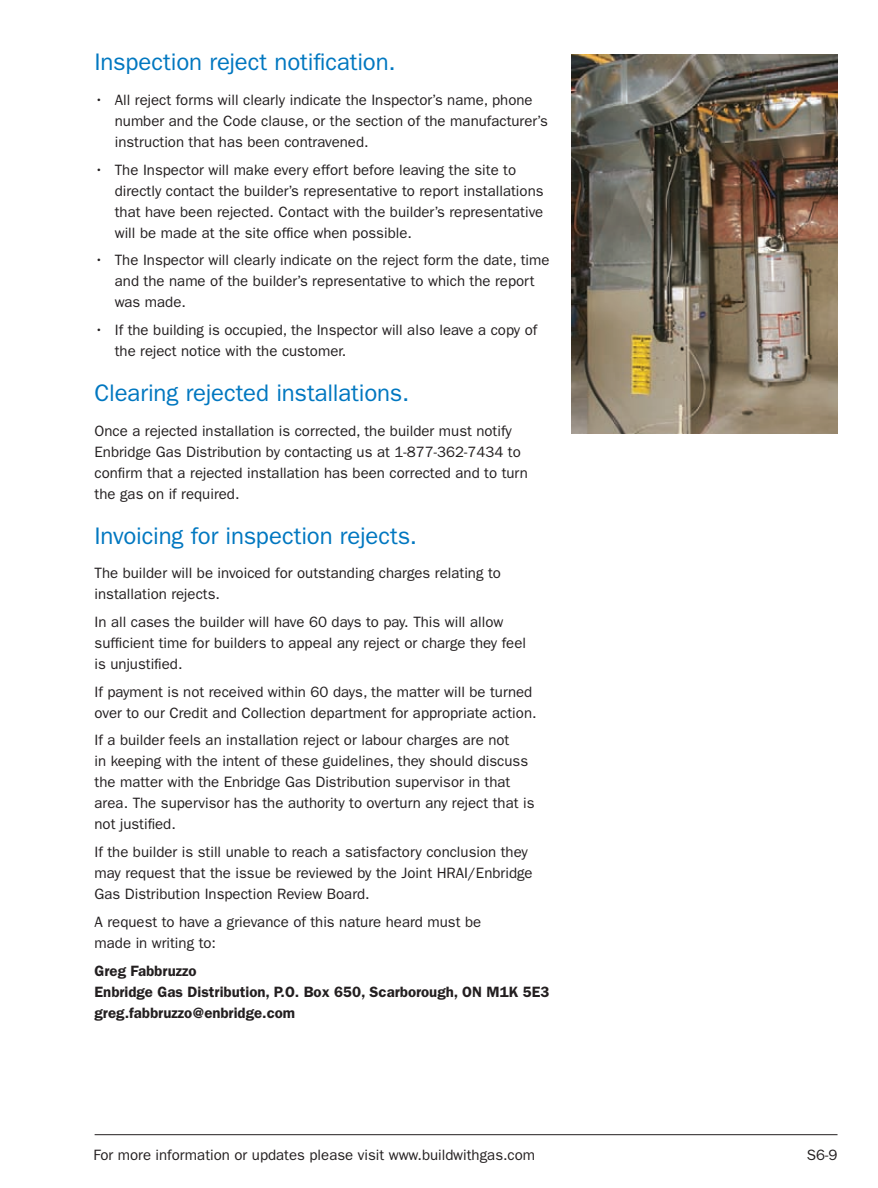
<style>
.page{position:relative;width:878px;height:1188px;background:#fff}
.page>*{position:absolute;margin:0;border:0;box-sizing:border-box;transform-origin:0 0}
.t1{font:24px "ITC Franklin Gothic Std";letter-spacing:-.005em;color:#0077c0}
.t2{font:15px/21px "ITC Franklin Gothic Std";color:#231f20}
.t3{font:600 15px/21px "ITC Franklin Gothic Std";color:#231f20}
</style>
<div class="page">
<hr style="left:95px;top:1134px;width:742px;height:1px;background:#231f20">
<img style="left:571px;top:54px;width:266px;height:379px">
<hr style="left:877px;top:154px;width:1px;height:124px;background:#c7c8ca">
<hr style="left:877px;top:27px;width:1px;height:125px;background:#c7c8ca">
<hr style="left:877px;top:280px;width:1px;height:124px;background:#c7c8ca">
<hr style="left:877px;top:406px;width:1px;height:124px;background:#c7c8ca">
<hr style="left:877px;top:532px;width:1px;height:124px;background:#c7c8ca">
<hr style="left:877px;top:658px;width:1px;height:125px;background:#c7c8ca">
<hr style="left:877px;top:784px;width:1px;height:125px;background:#e51836">
<hr style="left:877px;top:910px;width:1px;height:125px;background:#c7c8ca">
<hr style="left:877px;top:1036px;width:1px;height:125px;background:#c7c8ca">
<h1 class="t1" style="left:94px;top:49px;width:302px">Inspection reject notification.</h1>
<p class="t2" style="left:115px;top:89px;width:434px;text-indent:-20px">• All reject forms will clearly indicate the Inspector’s name, phone number and the Code clause, or the section of the manufacturer’s instruction that has been contravened.</p>
<p class="t2" style="left:115px;top:159px;width:430px;text-indent:-20px">• The Inspector will make every effort before leaving the site to directly contact the builder’s representative to report installations that have been rejected. Contact with the builder’s representative will be made at the site office when possible.</p>
<p class="t2" style="left:115px;top:250px;width:436px;text-indent:-20px">• The Inspector will clearly indicate on the reject form the date, time and the name of the builder’s representative to which the report was made.</p>
<p class="t2" style="left:115px;top:320px;width:424px;text-indent:-20px">• If the building is occupied, the Inspector will also leave a copy of the reject notice with the customer.</p>
<h1 class="t1" style="left:94px;top:379px;width:316px">Clearing rejected installations.</h1>
<p class="t2" style="left:94px;top:420px;width:434px">Once a rejected installation is corrected, the builder must notify Enbridge Gas Distribution by contacting us at 1-8.7.7.-3.62-7.4.3.4. to confirm that a rejected installation has been corrected and to turn the gas on if required.</p>
<h1 class="t1" style="left:94px;top:522px;width:324px">Invoicing for inspection rejects.</h1>
<p class="t2" style="left:94px;top:563px;width:408px">The builder will be invoiced for outstanding charges relating to installation rejects.</p>
<p class="t2" style="left:94px;top:611px;width:433px">In all cases the builder will have 60 days to pay. This will allow sufficient time for builders to appeal any reject or charge they feel is unjustified.</p>
<p class="t2" style="left:94px;top:681px;width:443px">If payment is not received within 60 days, the matter will be turned over to our Credit and Collection department for appropriate action.</p>
<p class="t2" style="left:94px;top:730px;width:441px">If a builder feels an installation reject or labour charges are not<br>in keeping with the intent of these guidelines, they should discuss the matter with the Enbridge Gas Distribution supervisor in that area. The supervisor has the authority to overturn any reject that is not justified.</p>
<p class="t2" style="left:94px;top:842px;width:439px">If the builder is still unable to reach a satisfactory conclusion they may request that the issue be reviewed by the Joint HRAI/Enbridge<br>Gas Distribution Inspection Review Board.</p>
<p class="t2" style="left:94px;top:911px;width:388px">A request to have a grievance of this nature heard must be made in writing to:</p>
<p class="t3" style="left:94px;top:960px;width:456px">Greg fabbruzzo<br>Enbridge Gas Distribution, P.O. box 650, Scarborough, ON m1k 5E3 greg.fabbruzzo@enbridge.com</p>
<p class="t2" style="left:93px;top:1144px;width:443px">For more information or updates please visit www.buildwithgas.com</p>
<p class="t2" style="left:806px;top:1144px;width:32px">S6-9.</p>
</div>
